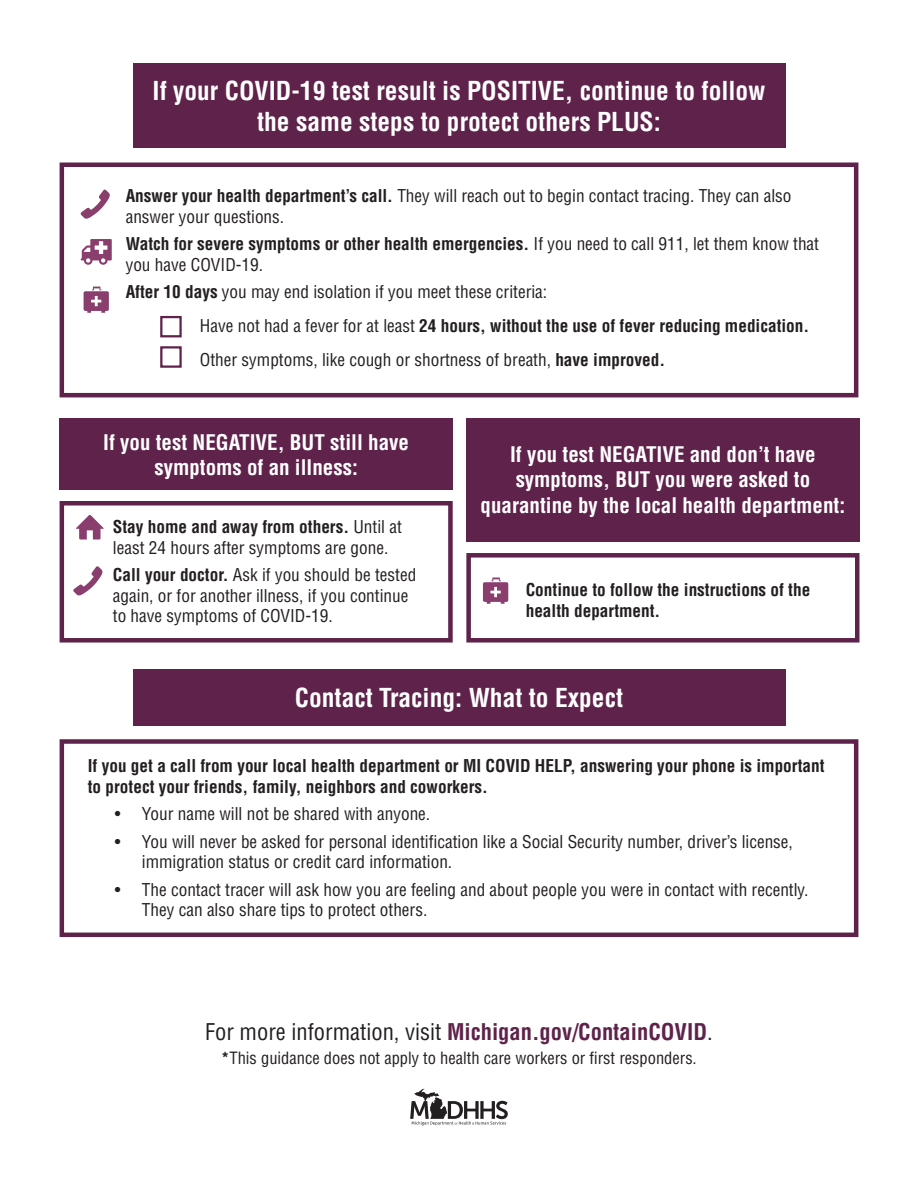
<style>
.page{position:relative;width:918px;height:1188px;background:#fff}
.page>*{position:absolute;margin:0;border:0;box-sizing:border-box;transform-origin:0 0}
.body_bopy{font:700 condensed 25.5px/30.6px "Helvetica LT Std";color:#fff;text-align:center}
.body_bopy-2{font:condensed 22.5px "Helvetica LT Std";color:#231f20}
.body_bopy-3{font:700 condensed 21px/25.2px "Helvetica LT Std";color:#fff;text-align:center}
.body_bopy-4{font:condensed 17.25px/20.7px "Helvetica LT Std";color:#231f20}
.body_bopy-5{font:700 condensed 17.25px/20.7px "Helvetica LT Std";color:#231f20}
.body_bopy-6{font:condensed 16.5px "Helvetica LT Std";color:#231f20}
.s1{font-weight:700}
.s2{font-weight:400}
.s3{font-weight:700;color:#5f224a}
</style>
<div class="page">
<svg style="left:410px;top:1089px;width:98px;height:36px"></svg>
<svg style="left:81px;top:190px;width:29px;height:29px"></svg>
<svg style="left:81px;top:239px;width:31px;height:26px"></svg>
<svg style="left:84px;top:287px;width:25px;height:26px"></svg>
<div style="left:133px;top:63px;width:652px;height:84px;background:#5f224a"></div>
<div style="left:133px;top:670px;width:652px;height:56px;background:#5f224a"></div>
<div style="left:60px;top:163px;width:798px;height:234px;border:4px solid #5f224a"></div>
<div style="left:160px;top:316px;width:22px;height:21px;border:2px solid #5f224a"></div>
<div style="left:160px;top:346px;width:22px;height:22px;border:2px solid #5f224a"></div>
<div style="left:60px;top:739px;width:798px;height:198px;border:4px solid #5f224a"></div>
<svg style="left:483px;top:578px;width:25px;height:26px"></svg>
<div style="left:466px;top:553px;width:394px;height:90px;border:4px solid #5f224a"></div>
<div style="left:60px;top:418px;width:393px;height:72px;background:#5f224a"></div>
<div style="left:466px;top:418px;width:394px;height:124px;background:#5f224a"></div>
<svg style="left:73px;top:566px;width:30px;height:30px"></svg>
<div style="left:60px;top:501px;width:393px;height:142px;border:4px solid #5f224a"></div>
<svg style="left:76px;top:515px;width:28px;height:25px"></svg>
<p class="body_bopy" style="left:153px;top:75px;width:614px">If your COVID-19 test result is POSITIVE, continue to follow the same steps to protect others PLUS:</p>
<p class="body_bopy-4" style="left:126px;top:185px;width:667px"><span class="s1">Answer your health department’s call.</span> They will reach out to begin contact tracing. They can also answer your questions.</p>
<p class="body_bopy-4" style="left:126px;top:233px;width:695px"><span class="s1">Watch for severe symptoms or other health emergencies.</span> If you need to call 911, let them know that you have COVID-19.</p>
<p class="body_bopy-4" style="left:126px;top:281px;width:423px"><span class="s1">After 10 days</span> you may end isolation if you meet these criteria:</p>
<p class="body_bopy-5" style="left:200px;top:315px;width:611px"><span class="s2">Have not had a fever for at least</span> 24 hours, without the use of fever reducing medication.</p>
<p class="body_bopy-4" style="left:200px;top:350px;width:467px">Other symptoms, like cough or shortness of breath, <span class="s1">have improved.</span></p>
<p class="body_bopy-3" style="left:103px;top:429px;width:307px">If you test NEGATIVE, BUT still have symptoms of an illness:</p>
<p class="body_bopy-4" style="left:113px;top:516px;width:290px"><span class="s1">Stay home and away from others.</span> Until at least 24 hours after symptoms are gone.</p>
<p class="body_bopy-4" style="left:113px;top:564px;width:305px"><span class="s1">Call your doctor.</span> Ask if you should be tested again, or for another illness, if you continue to have symptoms of COVID-19.</p>
<p class="body_bopy-3" style="left:481px;top:442px;width:366px">If you test NEGATIVE and don’t have symptoms, BUT you were asked to quarantine by the local health department:</p>
<p class="body_bopy-5" style="left:526px;top:580px;width:286px">Continue to follow the instructions of the health department.</p>
<p class="body_bopy" style="left:295px;top:682px;width:330px">Contact Tracing: What to Expect</p>
<p class="body_bopy-5" style="left:88px;top:756px;width:738px">If you get a call from your local health department or MI COVID HELP, answering your phone is important to protect your friends, family, neighbors and coworkers.</p>
<p class="body_bopy-4" style="left:115px;top:804px;width:317px">• Your name will not be shared with anyone.</p>
<p class="body_bopy-4" style="left:142px;top:831px;width:653px;text-indent:-27px">• You will never be asked for personal identification like a Social Security number, driver’s license, immigration status or credit card information.</p>
<p class="body_bopy-4" style="left:142px;top:879px;width:668px;text-indent:-27px">• The contact tracer will ask how you are feeling and about people you were in contact with recently.<br>They can also share tips to protect others.</p>
<p class="body_bopy-2" style="left:205px;top:1018px;width:509px">For more information, visit <span class="s3">Michigan.gov/ContainCOVID</span>.</p>
<p class="body_bopy-6" style="left:221px;top:1047px;width:477px"><span class="s1">*</span>This guidance does not apply to health care workers or first responders.</p>
</div>
